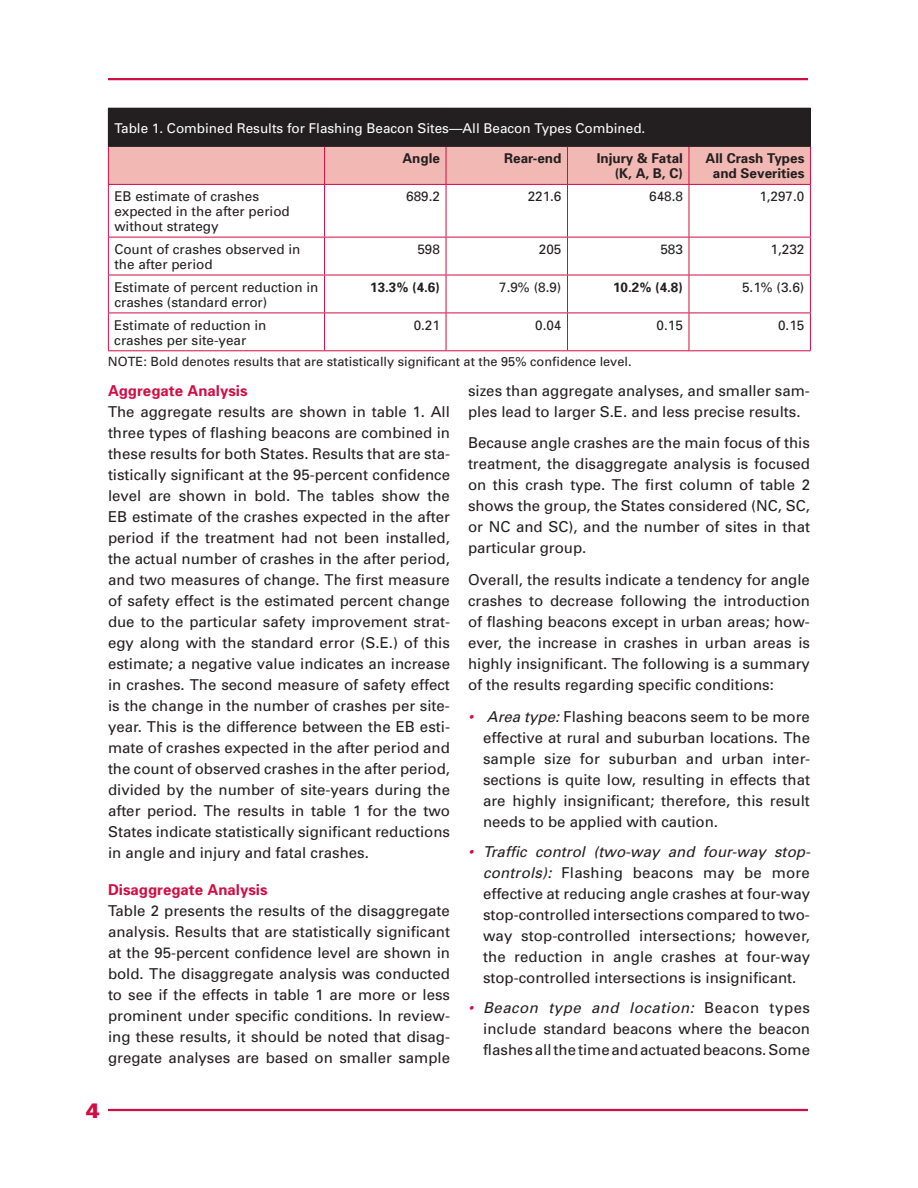
<style>
.page{position:relative;width:918px;height:1188px;background:#fff}
.page>*{position:absolute;margin:0;border:0;box-sizing:border-box;transform-origin:0 0}
.t1{font:900 21px "Univers";color:#d20d44}
.t2{font:15px/21px "Univers";color:#231f20;text-align:justify}
.t3{font:700 15px "Univers";color:#d20d44}
.t4{font:13.5px/15px "Univers";color:#231f20}
.t5{font:700 13.5px/15px "Univers";color:#231f20;text-align:right}
.t6{font:13.5px "Univers";color:#fff}
.t7{font:12.75px "Univers";color:#231f20}
.s1{font-style:italic;color:#d20d44}
.s2{font-style:italic}
</style>
<div class="page">
<hr style="left:108px;top:1109px;width:700px;height:2px;background:#d20d44">
<hr style="left:108px;top:78px;width:700px;height:2px;background:#d20d44">
<div style="left:108px;top:108px;width:702px;height:38px;background:#231f20"></div>
<div style="left:109px;top:147px;width:701px;height:37px;background:#f1b8b4"></div>
<hr style="left:108px;top:185px;width:1px;height:52px;background:#d20d44">
<hr style="left:324px;top:185px;width:1px;height:52px;background:#d20d44">
<hr style="left:446px;top:185px;width:1px;height:52px;background:#d20d44">
<hr style="left:567px;top:185px;width:1px;height:52px;background:#d20d44">
<hr style="left:689px;top:185px;width:1px;height:52px;background:#d20d44">
<hr style="left:810px;top:185px;width:1px;height:52px;background:#d20d44">
<hr style="left:108px;top:237px;width:217px;height:1px;background:#d20d44">
<hr style="left:108px;top:237px;width:1px;height:38px;background:#d20d44">
<hr style="left:325px;top:237px;width:121px;height:1px;background:#d20d44">
<hr style="left:324px;top:237px;width:1px;height:38px;background:#d20d44">
<hr style="left:446px;top:237px;width:122px;height:1px;background:#d20d44">
<hr style="left:446px;top:237px;width:1px;height:38px;background:#d20d44">
<hr style="left:567px;top:237px;width:122px;height:1px;background:#d20d44">
<hr style="left:567px;top:237px;width:1px;height:38px;background:#d20d44">
<hr style="left:689px;top:237px;width:122px;height:1px;background:#d20d44">
<hr style="left:689px;top:237px;width:1px;height:38px;background:#d20d44">
<hr style="left:810px;top:237px;width:1px;height:38px;background:#d20d44">
<hr style="left:108px;top:275px;width:217px;height:1px;background:#d20d44">
<hr style="left:108px;top:275px;width:1px;height:38px;background:#d20d44">
<hr style="left:325px;top:275px;width:121px;height:1px;background:#d20d44">
<hr style="left:324px;top:275px;width:1px;height:38px;background:#d20d44">
<hr style="left:446px;top:275px;width:122px;height:1px;background:#d20d44">
<hr style="left:446px;top:275px;width:1px;height:38px;background:#d20d44">
<hr style="left:567px;top:275px;width:122px;height:1px;background:#d20d44">
<hr style="left:567px;top:275px;width:1px;height:38px;background:#d20d44">
<hr style="left:689px;top:275px;width:122px;height:1px;background:#d20d44">
<hr style="left:689px;top:275px;width:1px;height:38px;background:#d20d44">
<hr style="left:810px;top:275px;width:1px;height:38px;background:#d20d44">
<hr style="left:108px;top:313px;width:217px;height:1px;background:#d20d44">
<hr style="left:108px;top:313px;width:1px;height:37px;background:#d20d44">
<hr style="left:325px;top:313px;width:121px;height:1px;background:#d20d44">
<hr style="left:324px;top:313px;width:1px;height:37px;background:#d20d44">
<hr style="left:446px;top:313px;width:122px;height:1px;background:#d20d44">
<hr style="left:446px;top:313px;width:1px;height:37px;background:#d20d44">
<hr style="left:567px;top:313px;width:122px;height:1px;background:#d20d44">
<hr style="left:567px;top:313px;width:1px;height:37px;background:#d20d44">
<hr style="left:689px;top:313px;width:122px;height:1px;background:#d20d44">
<hr style="left:689px;top:313px;width:1px;height:37px;background:#d20d44">
<hr style="left:810px;top:313px;width:1px;height:37px;background:#d20d44">
<hr style="left:108px;top:350px;width:217px;height:1px;background:#d20d44">
<hr style="left:325px;top:350px;width:121px;height:1px;background:#d20d44">
<hr style="left:446px;top:350px;width:122px;height:1px;background:#d20d44">
<hr style="left:567px;top:350px;width:122px;height:1px;background:#d20d44">
<hr style="left:689px;top:350px;width:122px;height:1px;background:#d20d44">
<hr style="left:108px;top:147px;width:1px;height:37px;background:#d20d44">
<hr style="left:324px;top:147px;width:1px;height:37px;background:#d20d44">
<hr style="left:446px;top:147px;width:1px;height:37px;background:#d20d44">
<hr style="left:567px;top:147px;width:1px;height:37px;background:#d20d44">
<hr style="left:689px;top:147px;width:1px;height:37px;background:#d20d44">
<hr style="left:810px;top:147px;width:1px;height:37px;background:#d20d44">
<hr style="left:108px;top:184px;width:217px;height:1px;background:#d20d44">
<hr style="left:325px;top:184px;width:121px;height:1px;background:#d20d44">
<hr style="left:446px;top:184px;width:122px;height:1px;background:#d20d44">
<hr style="left:567px;top:184px;width:122px;height:1px;background:#d20d44">
<hr style="left:689px;top:184px;width:122px;height:1px;background:#d20d44">
<hr style="left:810px;top:108px;width:1px;height:38px;background:#231f20">
<hr style="left:108px;top:146px;width:217px;height:1px;background:#231f20">
<hr style="left:325px;top:146px;width:121px;height:1px;background:#231f20">
<hr style="left:446px;top:146px;width:122px;height:1px;background:#231f20">
<hr style="left:567px;top:146px;width:122px;height:1px;background:#231f20">
<hr style="left:689px;top:146px;width:122px;height:1px;background:#231f20">
<p class="t6" style="left:114px;top:120px;width:532px">Table 1. Combined Results for Flashing Beacon Sites—All Beacon Types Combined.</p>
<p class="t5" style="left:403px;top:151px;width:39px">Angle</p>
<p class="t5" style="left:504px;top:151px;width:59px">Rear-end</p>
<p class="t5" style="left:597px;top:151px;width:88px">Injury &amp; Fatal (K, A, B, C)</p>
<p class="t5" style="left:706px;top:151px;width:100px;text-align:center">All Crash Types and Severities</p>
<p class="t4" style="left:114px;top:189px;width:177px">EB estimate of crashes expected in the after period without strategy</p>
<p class="t4" style="left:406px;top:189px;width:35px">689.2</p>
<p class="t4" style="left:528px;top:189px;width:35px">221.6</p>
<p class="t4" style="left:649px;top:189px;width:35px">648.8</p>
<p class="t4" style="left:759px;top:189px;width:47px">1,297.0</p>
<p class="t4" style="left:114px;top:241px;width:188px">Count of crashes observed in the after period</p>
<p class="t4" style="left:417px;top:241px;width:24px">598</p>
<p class="t4" style="left:539px;top:241px;width:24px">205</p>
<p class="t4" style="left:660px;top:241px;width:24px">583</p>
<p class="t4" style="left:771px;top:241px;width:35px">1,232</p>
<p class="t4" style="left:114px;top:279px;width:206px">Estimate of percent reduction in crashes (standard error)</p>
<p class="t5" style="left:370px;top:279px;width:71px">13.3% (4.6)</p>
<p class="t4" style="left:499px;top:279px;width:64px">7.9% (8.9)</p>
<p class="t5" style="left:613px;top:279px;width:71px">10.2% (4.8)</p>
<p class="t4" style="left:742px;top:279px;width:64px">5.1% (3.6)</p>
<p class="t4" style="left:114px;top:317px;width:154px">Estimate of reduction in crashes per site-year</p>
<p class="t4" style="left:414px;top:317px;width:28px">0.21</p>
<p class="t4" style="left:535px;top:317px;width:28px">0.04</p>
<p class="t4" style="left:657px;top:317px;width:28px">0.15</p>
<p class="t4" style="left:778px;top:317px;width:28px">0.15</p>
<p class="t7" style="left:108px;top:353px;width:525px">NOTE: Bold denotes results that are statistically significant at the 95% confidence level.</p>
<p class="t3" style="left:108px;top:381px;width:141px">Aggregate Analysis</p>
<p class="t2" style="left:108px;top:401px;width:344px">The aggregate results are shown in table 1. All three types of flashing beacons are combined in these results for both States. Results that are sta&shy;tistically significant at the 95-percent confidence level are shown in bold. The tables show the EB estimate of the crashes expected in the after period if the treatment had not been installed, the actual number of crashes in the after period, and two measures of change. The first measure of safety effect is the estimated percent change due to the particular safety improvement strat&shy;egy along with the standard error (S.E.) of this estimate; a negative value indicates an increase in crashes. The second measure of safety effect is the change in the number of crashes per site&shy;year. This is the difference between the EB esti&shy;mate of crashes expected in the after period and the count of observed crashes in the after period, divided by the number of site-years during the after period. The results in table 1 for the two States indicate statistically significant reductions in angle and injury and fatal crashes.</p>
<p class="t3" style="left:108px;top:880px;width:161px">Disaggregate Analysis</p>
<p class="t2" style="left:108px;top:900px;width:344px">Table 2 presents the results of the disaggregate analysis. Results that are statistically significant at the 95-percent confidence level are shown in bold. The disaggregate analysis was conducted to see if the effects in table 1 are more or less prominent under specific conditions. In review&shy;ing these results, it should be noted that disag&shy;gregate analyses are based on smaller sample</p>
<p class="t2" style="left:468px;top:380px;width:343px">sizes than aggregate analyses, and smaller sam&shy;ples lead to larger S.E. and less precise results.</p>
<p class="t2" style="left:468px;top:432px;width:344px">Because angle crashes are the main focus of this treatment, the disaggregate analysis is focused on this crash type. The first column of table 2 shows the group, the States considered (NC, SC, or NC and SC), and the number of sites in that particular group.</p>
<p class="t2" style="left:468px;top:569px;width:344px">Overall, the results indicate a tendency for angle crashes to decrease following the introduction of flashing beacons except in urban areas; how&shy;ever, the increase in crashes in urban areas is highly insignificant. The following is a summary of the results regarding specific conditions:</p>
<p class="t2" style="left:483px;top:706px;width:329px;text-indent:-15px"><span class="s1">•</span> <span class="s2">Area type:</span> Flashing beacons seem to be more effective at rural and suburban locations. The sample size for suburban and urban inter&shy;sections is quite low, resulting in effects that are highly insignificant; therefore, this result needs to be applied with caution.</p>
<p class="t2" style="left:483px;top:841px;width:329px;text-indent:-15px"><span class="s1">•</span> <span class="s2">Traffic control (two-way and four-way stop&shy;controls):</span> Flashing beacons may be more effective at reducing angle crashes at four-way stop-controlled intersections compared to two&shy;way stop-controlled intersections; however, the reduction in angle crashes at four-way stop-controlled intersections is insignificant.</p>
<p class="t2" style="left:483px;top:997px;width:329px;text-indent:-15px"><span class="s1">•</span> <span class="s2">Beacon type and location:</span> Beacon types include standard beacons where the beacon flashes all the time and actuated beacons. Some</p>
<h1 class="t1" style="left:86px;top:1097px;width:16px">4</h1>
</div>
